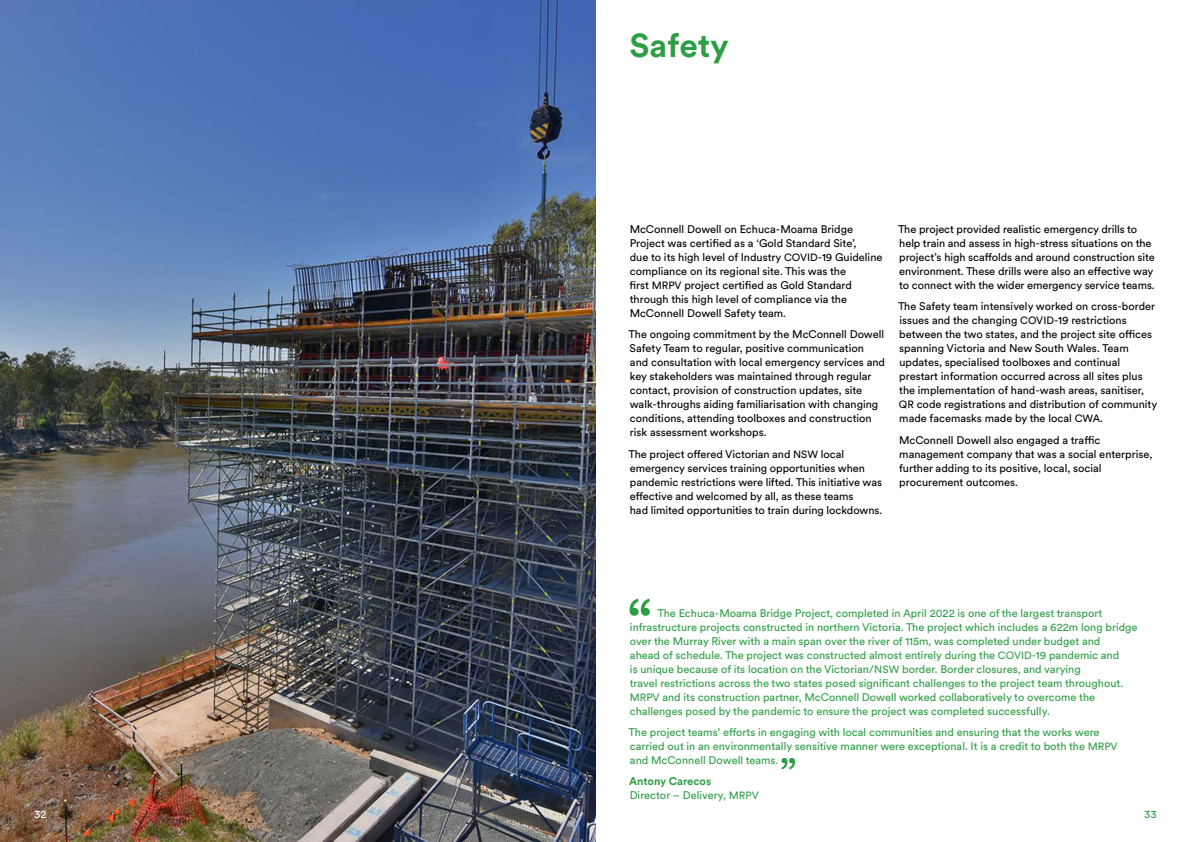
<style>
.page{position:relative;width:1191px;height:842px;background:#fff}
.page>*{position:absolute;margin:0;border:0;box-sizing:border-box;transform-origin:0 0}
.Page_Headings{font:700 33px "Circular XX";letter-spacing:-.005em;color:#2e9e46}
._00_Body__Circular_1{font:11px/14px "Circular XX";color:#000}
._00_Body__Circular_1-2{font:11px/14px "Circular XX";color:#2e9e46}
.Page_No_s{font:11px "Circular XX";color:#fff}
.Page_No_s-2{font:11px "Circular XX";color:#2e9e46}
.s1{font-size:10.5px}
.s2{font-weight:700}
</style>
<div class="page">
<img style="left:0;top:0;width:595px;height:842px">
<svg style="left:629px;top:599px;width:21px;height:17px"></svg>
<svg style="left:781px;top:758px;width:14px;height:11px"></svg>
<p class="Page_Headings" style="left:629px;top:23px;width:101px">Safety</p>
<p class="_00_Body__Circular_1" style="left:629px;top:222px;width:254px">McConnell Dowell on Echuca-Moama Bridge Project was certified as a ‘Gold Standard Site’,<br>due to its high level of Industry <span class="s1">COVID</span>-19 Guideline compliance on its regional site. This was the<br>first <span class="s1">MRPV</span> project certified as Gold Standard through this high level of compliance via the McConnell Dowell Safety team.</p>
<p class="_00_Body__Circular_1" style="left:628px;top:327px;width:258px">The ongoing commitment by the McConnell Dowell Safety Team to regular, positive communication<br>and consultation with local emergency services and key stakeholders was maintained through regular contact, provision of construction updates, site walk-throughs aiding familiarisation with changing conditions, attending toolboxes and construction risk assessment workshops.</p>
<p class="_00_Body__Circular_1" style="left:628px;top:446px;width:255px">The project offered Victorian and <span class="s1">NSW</span> local emergency services training opportunities when pandemic restrictions were lifted. This initiative was effective and welcomed by all, as these teams<br>had limited opportunities to train during lockdowns.</p>
<p class="_00_Body__Circular_1" style="left:898px;top:222px;width:258px">The project provided realistic emergency drills to help train and assess in high-stress situations on the project’s high scaffolds and around construction site environment. These drills were also an effective way to connect with the wider emergency service teams.</p>
<p class="_00_Body__Circular_1" style="left:898px;top:299px;width:261px">The Safety team intensively worked on cross-border issues and the changing <span class="s1">COVID</span>-19 restrictions between the two states, and the project site offices spanning Victoria and New South Wales. Team updates, specialised toolboxes and continual prestart information occurred across all sites plus the implementation of hand-wash areas, sanitiser, <span class="s1">QR</span> code registrations and distribution of community made facemasks made by the local <span class="s1">CWA</span>.</p>
<p class="_00_Body__Circular_1" style="left:899px;top:432px;width:255px">McConnell Dowell also engaged a traffic management company that was a social enterprise, further adding to its positive, local, social procurement outcomes.</p>
<p class="_00_Body__Circular_1-2" style="left:629px;top:606px;width:509px;text-indent:28px">The Echuca-Moama Bridge Project, completed in April 2022 is one of the largest transport infrastructure projects constructed in northern Victoria. The project which includes a 622m long bridge over the Murray River with a main span over the river of 115m, was completed under budget and<br>ahead of schedule. The project was constructed almost entirely during the <span class="s1">COVID</span>-19 pandemic and<br>is unique because of its location on the Victorian/<span class="s1">NSW</span> border. Border closures, and varying<br>travel restrictions across the two states posed significant challenges to the project team throughout.<br><span class="s1">MRPV</span> and its construction partner, McConnell Dowell worked collaboratively to overcome the challenges posed by the pandemic to ensure the project was completed successfully.</p>
<p class="_00_Body__Circular_1-2" style="left:628px;top:725px;width:490px">The project teams’ efforts in engaging with local communities and ensuring that the works were carried out in an environmentally sensitive manner were exceptional. It is a credit to both the <span class="s1">MRPV </span>and McConnell Dowell teams.</p>
<p class="_00_Body__Circular_1-2" style="left:629px;top:774px;width:131px"><span class="s2">Antony Carecos<br></span>Director – Delivery, <span class="s1">MRPV</span></p>
<p class="Page_No_s" style="left:34px;top:807px;width:14px">32</p>
<p class="Page_No_s-2" style="left:1144px;top:807px;width:14px">33</p>
</div>
